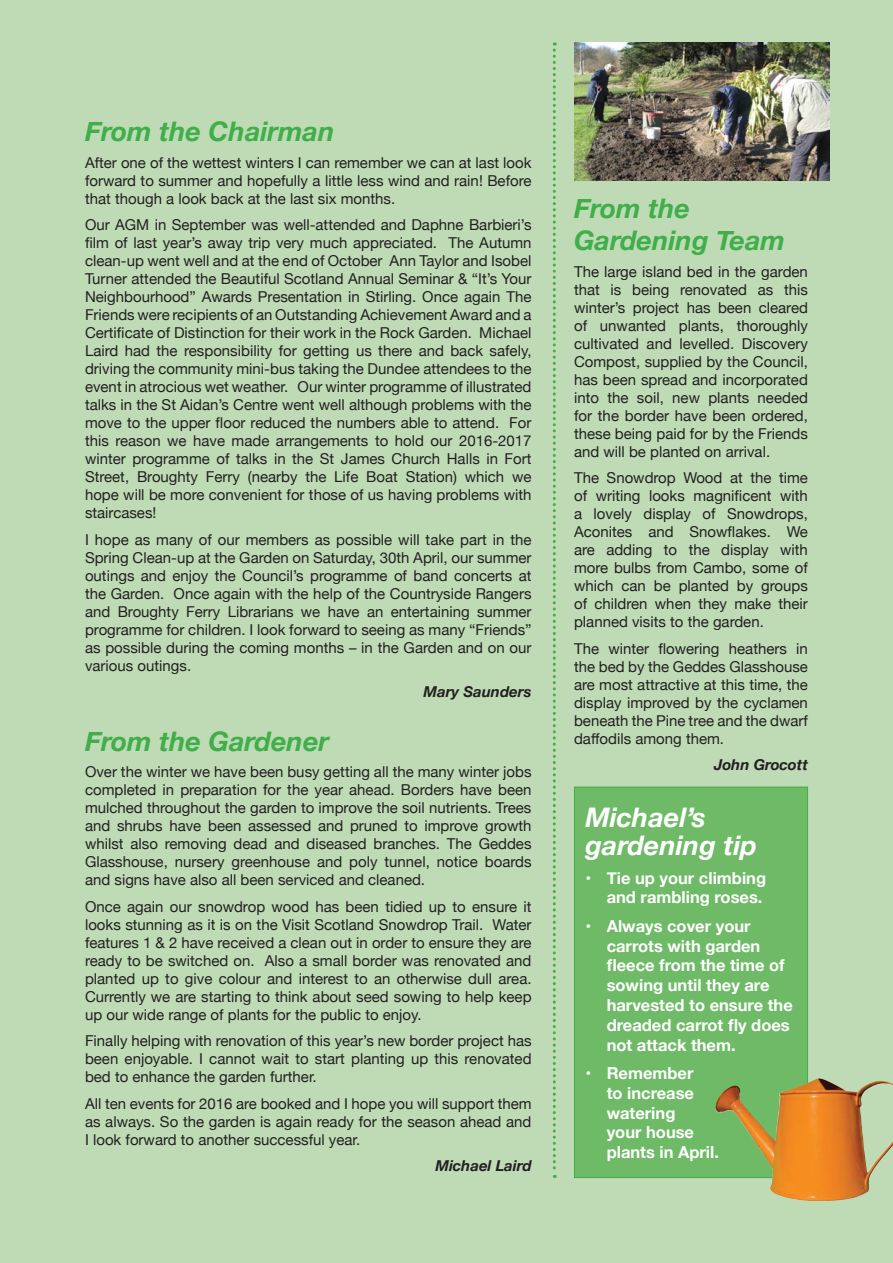
<style>
.page{position:relative;width:893px;height:1263px;background:#bedbb6}
.page>*{position:absolute;margin:0;border:0;box-sizing:border-box;transform-origin:0 0}
.t1{font:italic 700 27px/32.4px "Helvetica Neue";color:#40ae49}
.t2{font:italic 700 27px/28.5px "Helvetica Neue";color:#fff}
.t3{font:700 16.5px/19.8px "Helvetica Neue";color:#fff}
.t4{font:15px/18px "Helvetica Neue";color:#231f20;text-align:justify}
.t5{font:italic 700 15px "Helvetica Neue";color:#231f20}
</style>
<div class="page">
<svg style="left:553px;top:43px;width:3px;height:1135px"></svg>
<div style="left:574px;top:787px;width:233px;height:390px;background:#6eba66"></div>
<div style="left:574px;top:787px;width:234px;height:391px;border:1px solid #40ae49"></div>
<img style="left:714px;top:1078px;width:179px;height:123px">
<img style="left:574px;top:43px;width:255px;height:138px">
<h1 class="t1" style="left:85px;top:116px;width:251px">From the Chairman</h1>
<p class="t4" style="left:85px;top:154px;width:448px">After one of the wettest winters I can remember we can at last look forward to summer and hopefully a little less wind and rain! Before that though a look back at the last six months.</p>
<p class="t4" style="left:85px;top:217px;width:448px">Our AGM in September was well-attended and Daphne Barbieri’s film of last year’s away trip very much appreciated. The Autumn clean-up went well and at the end of October Ann Taylor and Isobel Turner attended the Beautiful Scotland Annual Seminar &amp; “It’s Your Neighbourhood” Awards Presentation in Stirling. Once again The Friends were recipients of an Outstanding Achievement Award and a Certificate of Distinction for their work in the Rock Garden. Michael Laird had the responsibility for getting us there and back safely, driving the community mini-bus taking the Dundee attendees to the event in atrocious wet weather. Our winter programme of illustrated talks in the St Aidan’s Centre went well although problems with the move to the upper floor reduced the numbers able to attend. For this reason we have made arrangements to hold our 2016-2017 winter programme of talks in the St James Church Halls in Fort Street, Broughty Ferry (nearby the Life Boat Station) which we hope will be more convenient for those of us having problems with staircases!</p>
<p class="t4" style="left:85px;top:531px;width:448px">I hope as many of our members as possible will take part in the Spring Clean-up at the Garden on Saturday, 30th April, our summer outings and enjoy the Council’s programme of band concerts at the Garden. Once again with the help of the Countryside Rangers and Broughty Ferry Librarians we have an entertaining summer programme for children. I look forward to seeing as many “Friends” as possible during the coming months – in the Garden and on our various outings.</p>
<p class="t5" style="left:423px;top:680px;width:110px">Mary Saunders</p>
<h1 class="t1" style="left:85px;top:726px;width:246px">From the Gardener</h1>
<p class="t4" style="left:85px;top:764px;width:448px">Over the winter we have been busy getting all the many winter jobs completed in preparation for the year ahead. Borders have been mulched throughout the garden to improve the soil nutrients. Trees and shrubs have been assessed and pruned to improve growth whilst also removing dead and diseased branches. The Geddes Glasshouse, nursery greenhouse and poly tunnel, notice boards and signs have also all been serviced and cleaned.</p>
<p class="t4" style="left:85px;top:898px;width:448px">Once again our snowdrop wood has been tidied up to ensure it looks stunning as it is on the Visit Scotland Snowdrop Trail. Water features 1 &amp; 2 have received a clean out in order to ensure they are ready to be switched on. Also a small border was renovated and planted up to give colour and interest to an otherwise dull area.<br>Currently we are starting to think about seed sowing to help keep up our wide range of plants for the public to enjoy.</p>
<p class="t4" style="left:85px;top:1033px;width:448px">Finally helping with renovation of this year’s new border project has been enjoyable. I cannot wait to start planting up this renovated bed to enhance the garden further.</p>
<p class="t4" style="left:85px;top:1095px;width:448px">All ten events for 2016 are booked and I hope you will support them as always. So the garden is again ready for the season ahead and I look forward to another successful year.</p>
<p class="t5" style="left:435px;top:1154px;width:98px">Michael Laird</p>
<h1 class="t1" style="left:574px;top:193px;width:212px">From the<br>Gardening Team</h1>
<p class="t4" style="left:574px;top:263px;width:235px">The large island bed in the garden that is being renovated as this winter’s project has been cleared of unwanted plants, thoroughly cultivated and levelled. Discovery Compost, supplied by the Council, has been spread and incorporated into the soil, new plants needed for the border have been ordered, these being paid for by the Friends and will be planted on arrival.</p>
<p class="t4" style="left:574px;top:470px;width:235px">The Snowdrop Wood at the time of writing looks magnificent with a lovely display of Snowdrops, Aconites and Snowflakes. We are adding to the display with more bulbs from Cambo, some of which can be planted by groups of children when they make their planned visits to the garden.</p>
<p class="t4" style="left:574px;top:640px;width:235px">The winter flowering heathers in the bed by the Geddes Glasshouse are most attractive at this time, the display improved by the cyclamen beneath the Pine tree and the dwarf daffodils among them.</p>
<p class="t5" style="left:714px;top:753px;width:95px">John Grocott</p>
<h1 class="t2" style="left:585px;top:804px;width:173px">Michael’s gardening tip</h1>
<p class="t3" style="left:585px;top:868px;width:182px;text-align:right">• Tie up your climbing and rambling roses.</p>
<p class="t3" style="left:607px;top:916px;width:188px;text-indent:-21px">• Always cover your carrots with garden fleece from the time of sowing until they are harvested to ensure the dreaded carrot fly does not attack them.</p>
<p class="t3" style="left:607px;top:1063px;width:114px;text-indent:-21px">• Remember<br>to increase watering<br>your house plants in April.</p>
</div>
